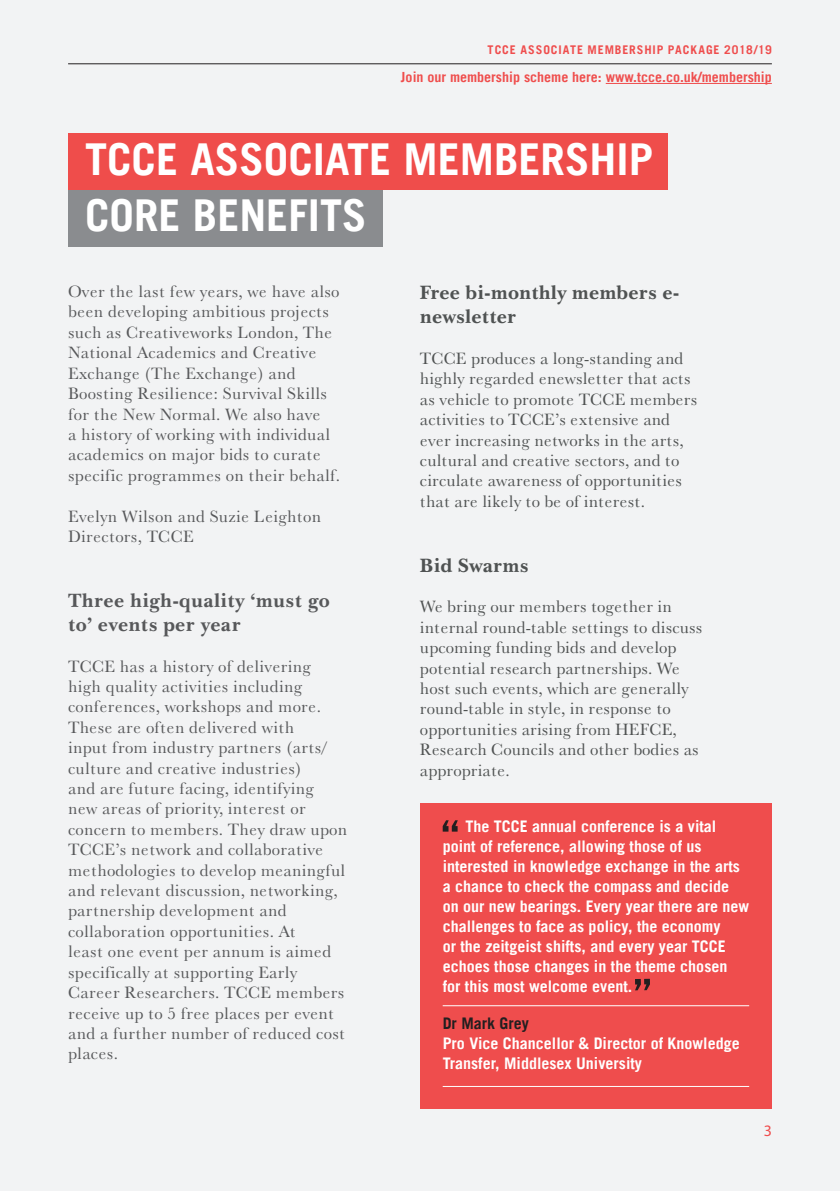
<style>
.page{position:relative;width:840px;height:1191px;background:#fff}
.page>*{position:absolute;margin:0;border:0;box-sizing:border-box;transform-origin:0 0}
.t1{font:700 44px "Trade Gothic LT";color:#fff}
.t2{font:700 20px "Baskerville No 2 BT";color:#4f5252}
.Body{font:700 20px/24px "Baskerville No 2 BT";letter-spacing:.01em;color:#57585a}
.Body-2{font:17px/20.4px "Baskerville No 2 BT";letter-spacing:.01em;color:#57585a}
.t3{font:17px/20.4px "Baskerville No 2 BT";color:#4f5252}
.Quote_-_White{font:700 16px/20px "Trade Gothic LT";color:#fff}
.Name{font:700 16px "Trade Gothic LT";color:#231f20}
.t4{font:16px "Myriad Pro";color:#ef4d4d}
.t5{font:700 14px "Trade Gothic LT";color:#ef4d4c}
.t6{font:700 12px "Trade Gothic LT";letter-spacing:.075em;color:#ef4d4d}
.s1{color:#ef4d4d}
</style>
<div class="page">
<div style="left:0;top:0;width:839px;height:1191px;background:#f2f3f4"></div>
<hr style="left:605px;top:83px;width:166px;height:1px;background:#ef4d4d">
<hr style="left:68px;top:63px;width:703px;height:1px;background:#231f20">
<div style="left:68px;top:134px;width:599px;height:56px;background:#ef4d4b"></div>
<div style="left:68px;top:190px;width:315px;height:57px;background:#8a8c8f"></div>
<div style="left:420px;top:803px;width:351px;height:306px;background:#ef4d4d"></div>
<hr style="left:442px;top:1005px;width:306px;height:1px;background:#fff">
<hr style="left:442px;top:1086px;width:306px;height:1px;background:#fff">
<svg style="left:635px;top:978px;width:14px;height:12px"></svg>
<svg style="left:442px;top:820px;width:15px;height:11px"></svg>
<p class="t6" style="left:487px;top:42px;width:285px">TCCE ASSOCIATE MEMBERSHIP PACKAGE 2018/19</p>
<p class="t5" style="left:401px;top:68px;width:372px">Join our membership scheme here: <span class="s1">www.tcce.co.uk/membership</span></p>
<p class="t1" style="left:85px;top:133px;width:569px">TCCE ASSOCIATE MEMBERSHIP</p>
<p class="t1" style="left:85px;top:189px;width:283px">CORE BENEFITS</p>
<p class="Body-2" style="left:68px;top:281px;width:273px">Over the last few years, we have also been developing ambitious projects such as Creativeworks London, The National Academics and Creative Exchange (The Exchange) and Boosting Resilience: Survival Skills for the New Normal. We also have<br>a history of working with individual academics on major bids to curate specific programmes on their behalf.</p>
<p class="Body-2" style="left:68px;top:505px;width:254px">Evelyn Wilson and Suzie Leighton</p>
<p class="Body-2" style="left:68px;top:526px;width:127px">Directors, TCCE</p>
<p class="Body" style="left:68px;top:588px;width:263px">Three high-quality ‘must go to’ events per year</p>
<p class="Body-2" style="left:68px;top:655px;width:280px">TCCE has a history of delivering high quality activities including conferences, workshops and more.<br>These are often delivered with<br>input from industry partners (arts/ culture and creative industries)<br>and are future facing, identifying new areas of priority, interest or concern to members. They draw upon TCCE’s network and collaborative methodologies to develop meaningful and relevant discussion, networking, partnership development and collaboration opportunities. At<br>least one event per annum is aimed specifically at supporting Early Career Researchers. TCCE members receive up to 5 free places per event and a further number of reduced cost places.</p>
<p class="t2" style="left:420px;top:280px;width:261px">Free bi-monthly members e-</p>
<p class="t2" style="left:420px;top:304px;width:98px">newsletter</p>
<p class="t3" style="left:420px;top:348px;width:279px">TCCE produces a long-standing and highly regarded enewsletter that acts as vehicle to promote TCCE members activities to TCCE’s extensive and ever increasing networks in the arts, cultural and creative sectors, and to circulate awareness of opportunities that are likely to be of interest.</p>
<p class="t2" style="left:420px;top:552px;width:110px">Bid Swarms</p>
<p class="t3" style="left:420px;top:596px;width:284px">We bring our members together in internal round-table settings to discuss upcoming funding bids and develop potential research partnerships. We host such events, which are generally round-table in style, in response to opportunities arising from HEFCE, Research Councils and other bodies as appropriate.</p>
<p class="Quote_-_White" style="left:442px;top:816px;width:308px;text-indent:23px">The TCCE annual conference is a vital point of reference, allowing those of us interested in knowledge exchange in the arts a chance to check the compass and decide on our new bearings. Every year there are new challenges to face as policy, the economy<br>or the zeitgeist shifts, and every year TCCE echoes those changes in the theme chosen for this most welcome event.</p>
<p class="Name" style="left:442px;top:1013px;width:88px">Dr Mark Grey</p>
<p class="Quote_-_White" style="left:442px;top:1033px;width:298px">Pro Vice Chancellor &amp; Director of Knowledge<br>Transfer, Middlesex University</p>
<p class="t4" style="left:763px;top:1120px;width:10px">3</p>
</div>
